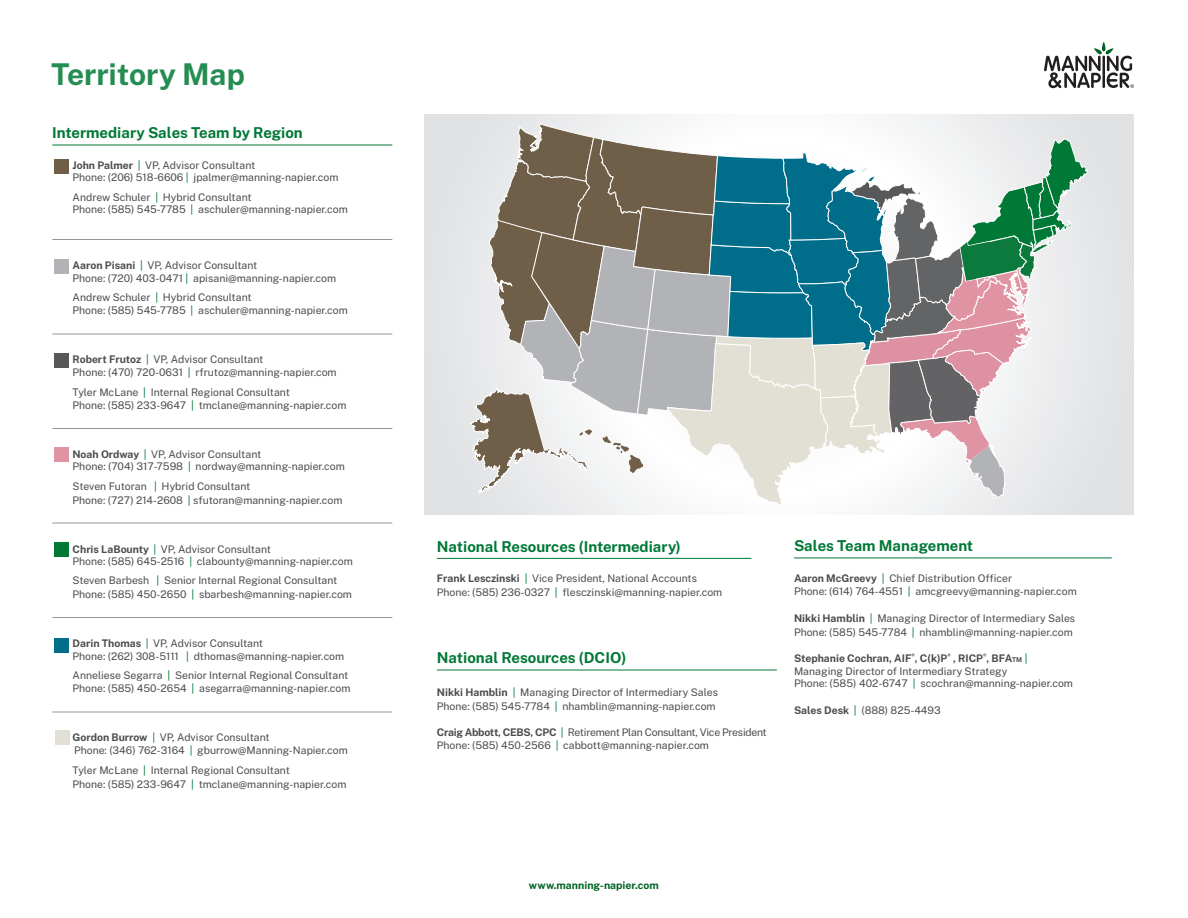
<style>
.page{position:relative;width:1188px;height:918px;background:#fff}
.page>*{position:absolute;margin:0;border:0;box-sizing:border-box;transform-origin:0 0}
.t1{font:700 30px "Public Sans";color:#258c52}
.t2{font:700 15px "Public Sans";color:#007836}
.t3{font:10.5px/12.6px "Public Sans";color:#4b4c4d}
.t4{font:10.5px/13.5px "Public Sans";letter-spacing:-.02em;color:#4b4c4d}
.t5{font:700 10.5px "Public Sans";color:#006224}
.s1{font-weight:700}
.s2{color:#007836}
</style>
<div class="page">
<div style="left:54px;top:260px;width:15px;height:14px;background:#b2b3b7"></div>
<svg style="left:1044px;top:42px;width:90px;height:46px"></svg>
<hr style="left:1102px;top:56px;width:3px;height:32px;background:#231f20">
<hr style="left:794px;top:558px;width:318px;height:1px;background:#007836">
<hr style="left:437px;top:558px;width:314px;height:1px;background:#007836">
<hr style="left:52px;top:145px;width:340px;height:1px;background:#007836">
<hr style="left:52px;top:239px;width:340px;height:1px;background:#939598">
<hr style="left:52px;top:334px;width:340px;height:1px;background:#939598">
<hr style="left:52px;top:428px;width:340px;height:1px;background:#939598">
<hr style="left:52px;top:523px;width:340px;height:1px;background:#939598">
<hr style="left:52px;top:617px;width:340px;height:1px;background:#939598">
<hr style="left:52px;top:712px;width:340px;height:1px;background:#939598">
<div style="left:54px;top:638px;width:15px;height:14px;background:#006d89"></div>
<div style="left:424px;top:115px;width:710px;height:399px;background:linear-gradient(to right,#eeeff0,#efeff0)"></div>
<div style="left:54px;top:542px;width:15px;height:15px;background:#007836"></div>
<hr style="left:437px;top:670px;width:340px;height:1px;background:#007836">
<div style="left:54px;top:353px;width:15px;height:15px;background:#57585a"></div>
<div style="left:54px;top:447px;width:15px;height:15px;background:#e093a3"></div>
<div style="left:55px;top:730px;width:15px;height:15px;background:#e2e0d5"></div>
<div style="left:54px;top:159px;width:15px;height:15px;background:#705f48"></div>
<svg style="left:468px;top:124px;width:620px;height:382px"></svg>
<p class="t1" style="left:51px;top:53px;width:195px">Territory Map</p>
<p class="t2" style="left:52px;top:122px;width:252px">Intermediary Sales Team by Region</p>
<p class="t3" style="left:73px;top:158px;width:267px"><span class="s1">John Palmer</span> <span class="s2">|</span> VP, Advisor Consultant<br>Phone: (206) 518-6606 <span class="s2">|</span> jpalmer@manning-napier.com</p>
<p class="t3" style="left:73px;top:190px;width:181px">Andrew Schuler <span class="s2">|</span> Hybrid Consultant</p>
<p class="t3" style="left:73px;top:202px;width:277px">Phone: (585) 545-7785 <span class="s2">|</span> aschuler@manning-napier.com</p>
<p class="t3" style="left:73px;top:259px;width:186px"><span class="s1">Aaron Pisani</span> <span class="s2">|</span> VP, Advisor Consultant</p>
<p class="t3" style="left:73px;top:271px;width:265px">Phone: (720) 403-0471 <span class="s2">|</span> apisani@manning-napier.com</p>
<p class="t3" style="left:73px;top:291px;width:181px">Andrew Schuler <span class="s2">|</span> Hybrid Consultant</p>
<p class="t3" style="left:73px;top:303px;width:277px">Phone: (585) 545-7785 <span class="s2">|</span> aschuler@manning-napier.com</p>
<p class="t3" style="left:73px;top:352px;width:192px"><span class="s1">Robert Frutoz</span> <span class="s2">|</span> VP, Advisor Consultant</p>
<p class="t3" style="left:73px;top:365px;width:266px">Phone: (470) 720-0631 <span class="s2">|</span> rfrutoz@manning-napier.com</p>
<p class="t3" style="left:73px;top:385px;width:219px">Tyler McLane <span class="s2">|</span> Internal Regional Consultant</p>
<p class="t3" style="left:73px;top:399px;width:275px">Phone: (585) 233-9647 <span class="s2">|</span> tmclane@manning-napier.com</p>
<p class="t3" style="left:73px;top:447px;width:190px"><span class="s1">Noah Ordway</span> <span class="s2">|</span> VP, Advisor Consultant</p>
<p class="t3" style="left:73px;top:459px;width:274px">Phone: (704) 317-7598 <span class="s2">|</span> nordway@manning-napier.com</p>
<p class="t3" style="left:73px;top:480px;width:179px">Steven Futoran <span class="s2">|</span> Hybrid Consultant</p>
<p class="t3" style="left:73px;top:493px;width:272px">Phone: (727) 214-2608 <span class="s2">|</span> sfutoran@manning-napier.com</p>
<p class="t3" style="left:73px;top:542px;width:200px"><span class="s1">Chris LaBounty</span> <span class="s2">|</span> VP, Advisor Consultant</p>
<p class="t3" style="left:73px;top:554px;width:282px">Phone: (585) 645-2516 <span class="s2">|</span> clabounty@manning-napier.com</p>
<p class="t3" style="left:73px;top:574px;width:266px">Steven Barbesh <span class="s2">|</span> Senior Internal Regional Consultant</p>
<p class="t3" style="left:73px;top:587px;width:281px">Phone: (585) 450-2650 <span class="s2">|</span> sbarbesh@manning-napier.com</p>
<p class="t3" style="left:73px;top:637px;width:192px"><span class="s1">Darin Thomas</span> <span class="s2">|</span> VP, Advisor Consultant</p>
<p class="t3" style="left:73px;top:649px;width:273px">Phone: (262) 308-5111 <span class="s2">|</span> dthomas@manning-napier.com</p>
<p class="t3" style="left:73px;top:669px;width:277px">Anneliese Segarra <span class="s2">|</span> Senior Internal Regional Consultant</p>
<p class="t3" style="left:73px;top:681px;width:279px">Phone: (585) 450-2654 <span class="s2">|</span> asegarra@manning-napier.com</p>
<p class="t3" style="left:73px;top:730px;width:199px"><span class="s1">Gordon Burrow</span> <span class="s2">|</span> VP, Advisor Consultant</p>
<p class="t3" style="left:74px;top:743px;width:275px">Phone: (346) 762-3164 <span class="s2">|</span> gburrow@Manning-Napier.com</p>
<p class="t3" style="left:73px;top:764px;width:219px">Tyler McLane <span class="s2">|</span> Internal Regional Consultant</p>
<p class="t3" style="left:73px;top:777px;width:275px">Phone: (585) 233-9647 <span class="s2">|</span> tmclane@manning-napier.com</p>
<p class="t2" style="left:437px;top:535px;width:245px">National Resources (Intermediary)</p>
<p class="t3" style="left:437px;top:571px;width:262px"><span class="s1">Frank Lesczinski</span> <span class="s2">|</span> Vice President, National Accounts</p>
<p class="t3" style="left:437px;top:585px;width:287px">Phone: (585) 236-0327 <span class="s2">|</span> flesczinski@manning-napier.com</p>
<p class="t2" style="left:437px;top:647px;width:191px">National Resources (DCIO)</p>
<p class="t3" style="left:437px;top:685px;width:283px"><span class="s1">Nikki Hamblin</span> <span class="s2">|</span> Managing Director of Intermediary Sales</p>
<p class="t3" style="left:437px;top:699px;width:280px">Phone: (585) 545-7784 <span class="s2">|</span> nhamblin@manning-napier.com</p>
<p class="t4" style="left:437px;top:724px;width:331px"><span class="s1">Craig Abbott, CEBS, CPC</span> <span class="s2">|</span> Retirement Plan Consultant, Vice President<br>Phone: (585) 450-2566 <span class="s2">|</span> cabbott@manning-napier.com</p>
<p class="t2" style="left:794px;top:535px;width:181px">Sales Team Management</p>
<p class="t3" style="left:794px;top:571px;width:220px"><span class="s1">Aaron McGreevy</span> <span class="s2">|</span> Chief Distribution Officer</p>
<p class="t3" style="left:794px;top:585px;width:284px">Phone: (614) 764-4551 <span class="s2">|</span> amcgreevy@manning-napier.com</p>
<p class="t3" style="left:794px;top:612px;width:283px"><span class="s1">Nikki Hamblin</span> <span class="s2">|</span> Managing Director of Intermediary Sales</p>
<p class="t3" style="left:794px;top:625px;width:280px">Phone: (585) 545-7784 <span class="s2">|</span> nhamblin@manning-napier.com</p>
<p class="t3" style="left:794px;top:651px;width:281px"><span class="s1">Stephanie Cochran, AIF</span><sup>®</sup><span class="s1">, C(k)P</span><sup>®</sup> <span class="s1">, RICP</span><sup>®</sup><span class="s1">, BFA™</span> <span class="s2">|<br></span>Managing Director of Intermediary Strategy<br>Phone: (585) 402-6747 <span class="s2">|</span> scochran@manning-napier.com</p>
<p class="t3" style="left:794px;top:703px;width:148px"><span class="s1">Sales Desk</span> <span class="s2">|</span> (888) 825-4493</p>
<p class="t5" style="left:529px;top:877px;width:132px">www.manning-napier.com</p>
</div>
